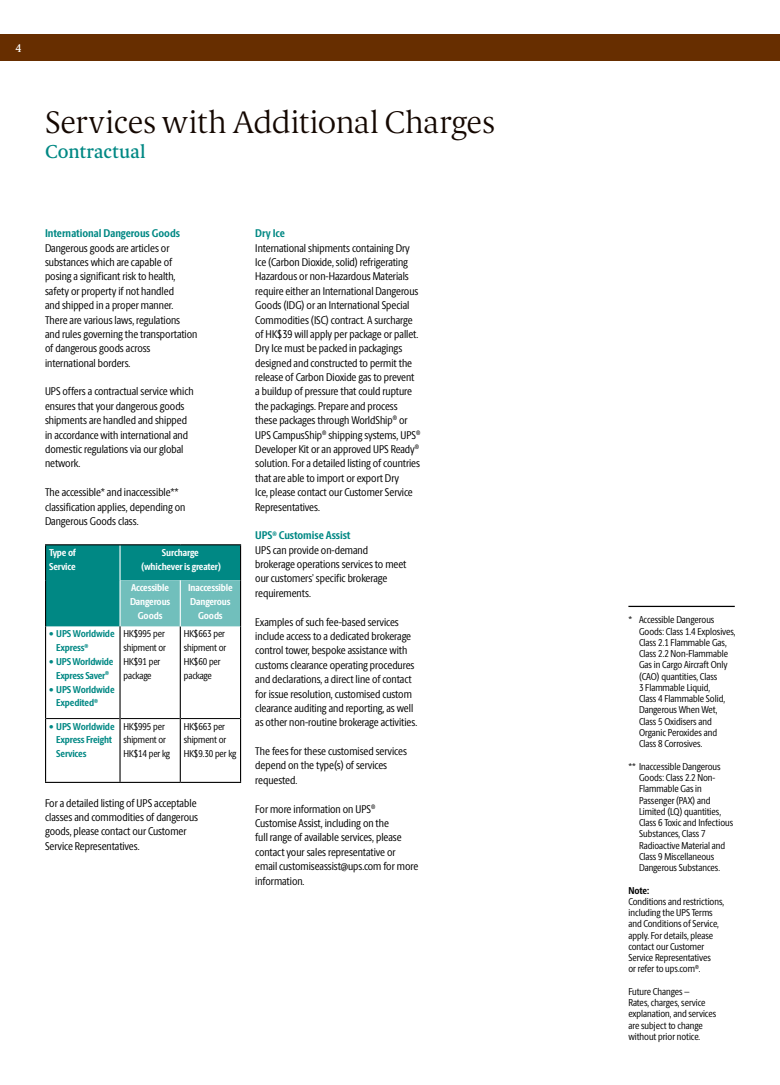
<style>
.page{position:relative;width:780px;height:1085px;background:#fff}
.page>*{position:absolute;margin:0;border:0;box-sizing:border-box;transform-origin:0 0}
.t1{font:200 31.25px "UPS Berlingske Serif Tx";letter-spacing:-.005em;color:#140700}
.t2{font:500 18.75px "UPS Berlingske Serif Tx";letter-spacing:.01em;color:#008884}
.t3{font:11.25px/14.4px "UPS Berlingske Sans Cn";color:#000}
.t4{font:700 11.25px "UPS Berlingske Sans Cn";color:#008884}
.t5{font:500 11.25px "UPS Berlingske Serif Tx";color:#fff}
.t6{font:10px/11.2px "UPS Berlingske Sans Cn";letter-spacing:-.005em;color:#000}
.t7{font:700 10px/13.8px "UPS Berlingske Sans Cn";letter-spacing:-.02em;color:#008884}
.t8{font:700 10px/13.8px "UPS Berlingske Sans Cn";letter-spacing:-.01em;color:#fff;text-align:center}
.t9{font:700 10px "UPS Berlingske Sans Cn";color:#000}
.s1{font-weight:700;color:#008884}
</style>
<div class="page">
<div style="left:0;top:35px;width:780px;height:26px;background:#672e00"></div>
<svg style="left:46px;top:545px;width:194px;height:81px;background:#279a96"></svg>
<hr style="left:240px;top:545px;width:1px;height:35px;background:#000">
<hr style="left:46px;top:718px;width:73px;height:1px;background:#000">
<hr style="left:121px;top:718px;width:59px;height:1px;background:#000">
<hr style="left:181px;top:718px;width:59px;height:1px;background:#000">
<hr style="left:119px;top:545px;width:2px;height:35px;background:#fff">
<hr style="left:119px;top:580px;width:2px;height:46px;background:#fff">
<hr style="left:45px;top:544px;width:75px;height:1px;background:#000">
<hr style="left:45px;top:545px;width:1px;height:35px;background:#000">
<hr style="left:45px;top:580px;width:1px;height:46px;background:#000">
<hr style="left:120px;top:544px;width:60px;height:1px;background:#000">
<hr style="left:180px;top:544px;width:61px;height:1px;background:#000">
<hr style="left:240px;top:580px;width:1px;height:46px;background:#000">
<hr style="left:45px;top:626px;width:1px;height:92px;background:#000">
<hr style="left:240px;top:626px;width:1px;height:92px;background:#000">
<hr style="left:45px;top:718px;width:1px;height:63px;background:#000">
<hr style="left:240px;top:718px;width:1px;height:63px;background:#000">
<hr style="left:45px;top:781px;width:75px;height:1px;background:#000">
<hr style="left:120px;top:781px;width:60px;height:1px;background:#000">
<hr style="left:180px;top:781px;width:61px;height:1px;background:#000">
<hr style="left:119px;top:626px;width:2px;height:92px;background:#000">
<hr style="left:180px;top:626px;width:1px;height:92px;background:#000">
<hr style="left:119px;top:718px;width:2px;height:63px;background:#000">
<hr style="left:180px;top:718px;width:1px;height:63px;background:#000">
<hr style="left:180px;top:580px;width:1px;height:46px;background:#fff">
<hr style="left:628px;top:605px;width:106px;height:2px;background:#000">
<p class="t5" style="left:16px;top:40px;width:8px">4</p>
<h1 class="t1" style="left:45px;top:101px;width:451px">Services with Additional Charges</h1>
<h2 class="t2" style="left:45px;top:139px;width:102px">Contractual</h2>
<p class="t4" style="left:45px;top:225px;width:136px">International Dangerous Goods</p>
<p class="t3" style="left:45px;top:240px;width:154px">Dangerous goods are articles or substances which are capable of posing a significant risk to health, safety or property if not handled<br>and shipped in a proper manner.<br>There are various laws, regulations and rules governing the transportation of dangerous goods across international borders.</p>
<p class="t3" style="left:45px;top:384px;width:150px">UPS offers a contractual service which ensures that your dangerous goods shipments are handled and shipped in accordance with international and domestic regulations via our global network.</p>
<p class="t3" style="left:45px;top:484px;width:142px">The accessible* and inaccessible** classification applies, depending on<br>Dangerous Goods class.</p>
<p class="t8" style="left:49px;top:545px;width:28px;text-align:left">Type of<br>Service</p>
<p class="t8" style="left:141px;top:545px;width:81px">Surcharge (whichever is greater)</p>
<p class="t8" style="left:130px;top:581px;width:42px">Accessible<br>Dangerous<br>Goods</p>
<p class="t8" style="left:188px;top:581px;width:46px">Inaccessible<br>Dangerous<br>Goods</p>
<p class="t7" style="left:56px;top:627px;width:60px;text-indent:-7px">• UPS Worldwide<br>Express<sup>®</sup></p>
<p class="t7" style="left:49px;top:654px;width:66px;text-align:center">• UPS Worldwide<br>Express Saver<sup>®</sup></p>
<p class="t7" style="left:56px;top:682px;width:60px;text-indent:-7px">• UPS Worldwide<br>Expedited<sup>®</sup></p>
<p class="t6" style="left:124px;top:626px;width:44px;line-height:13.8px">HK$995 per shipment or<br>HK$91 per package</p>
<p class="t6" style="left:184px;top:626px;width:44px;line-height:13.8px">HK$663 per shipment or<br>HK$60 per package</p>
<p class="t7" style="left:56px;top:719px;width:60px;text-indent:-7px">• UPS Worldwide<br>Express Freight<br>Services</p>
<p class="t6" style="left:124px;top:719px;width:48px;line-height:13.8px">HK$995 per shipment or<br>HK$14 per kg</p>
<p class="t6" style="left:184px;top:719px;width:54px;line-height:13.8px">HK$663 per shipment or<br>HK$9.30 per kg</p>
<p class="t3" style="left:45px;top:795px;width:155px">For a detailed listing of UPS acceptable classes and commodities of dangerous goods, please contact our Customer Service Representatives.</p>
<p class="t4" style="left:255px;top:225px;width:31px">Dry Ice</p>
<p class="t3" style="left:255px;top:240px;width:166px">International shipments containing Dry Ice (Carbon Dioxide, solid) refrigerating Hazardous or non-Hazardous Materials require either an International Dangerous Goods (IDG) or an International Special Commodities (ISC) contract. A surcharge of HK$39 will apply per package or pallet.<br>Dry Ice must be packed in packagings designed and constructed to permit the release of Carbon Dioxide gas to prevent a buildup of pressure that could rupture the packagings. Prepare and process these packages through WorldShip<sup>®</sup> or UPS CampusShip<sup>®</sup> shipping systems, UPS<sup>® </sup>Developer Kit or an approved UPS Ready<sup>® </sup>solution. For a detailed listing of countries that are able to import or export Dry<br>Ice, please contact our Customer Service Representatives.</p>
<p class="t3" style="left:255px;top:528px;width:153px"><span class="s1">UPS</span><sup>®</sup> <span class="s1">Customise Assist<br></span>UPS can provide on-demand brokerage operations services to meet our customers’ specific brokerage requirements.</p>
<p class="t3" style="left:255px;top:614px;width:163px">Examples of such fee-based services include access to a dedicated brokerage control tower, bespoke assistance with customs clearance operating procedures and declarations, a direct line of contact for issue resolution, customised custom clearance auditing and reporting, as well as other non-routine brokerage activities.</p>
<p class="t3" style="left:255px;top:743px;width:153px">The fees for these customised services depend on the type(s) of services requested.</p>
<p class="t3" style="left:255px;top:801px;width:164px">For more information on UPS<sup>® </sup>Customise Assist, including on the<br>full range of available services, please contact your sales representative or email customiseassist@ups.com for more information.</p>
<p class="t6" style="left:639px;top:614px;width:98px;text-indent:-11px">* Accessible Dangerous<br>Goods: Class 1.4 Explosives,<br>Class 2.1 Flammable Gas,<br>Class 2.2 Non-Flammable<br>Gas in Cargo Aircraft Only (CAO) quantities, Class<br>3 Flammable Liquid,<br>Class 4 Flammable Solid,<br>Dangerous When Wet,<br>Class 5 Oxidisers and<br>Organic Peroxides and<br>Class 8 Corrosives.</p>
<p class="t6" style="left:639px;top:760px;width:96px;text-indent:-11px">** Inaccessible Dangerous<br>Goods: Class 2.2 Non-<br>Flammable Gas in<br>Passenger (PAX) and<br>Limited (LQ) quantities,<br>Class 6 Toxic and Infectious<br>Substances, Class 7<br>Radioactive Material and<br>Class 9 Miscellaneous<br>Dangerous Substances.</p>
<p class="t9" style="left:628px;top:882px;width:22px">Note:</p>
<p class="t6" style="left:628px;top:895px;width:97px">Conditions and restrictions, including the UPS Terms and Conditions of Service, apply. For details, please contact our Customer<br>Service Representatives<br>or refer to ups.com<sup>®</sup>.</p>
<p class="t6" style="left:628px;top:985px;width:89px">Future Changes –<br>Rates, charges, service explanation, and services are subject to change without prior notice.</p>
</div>
